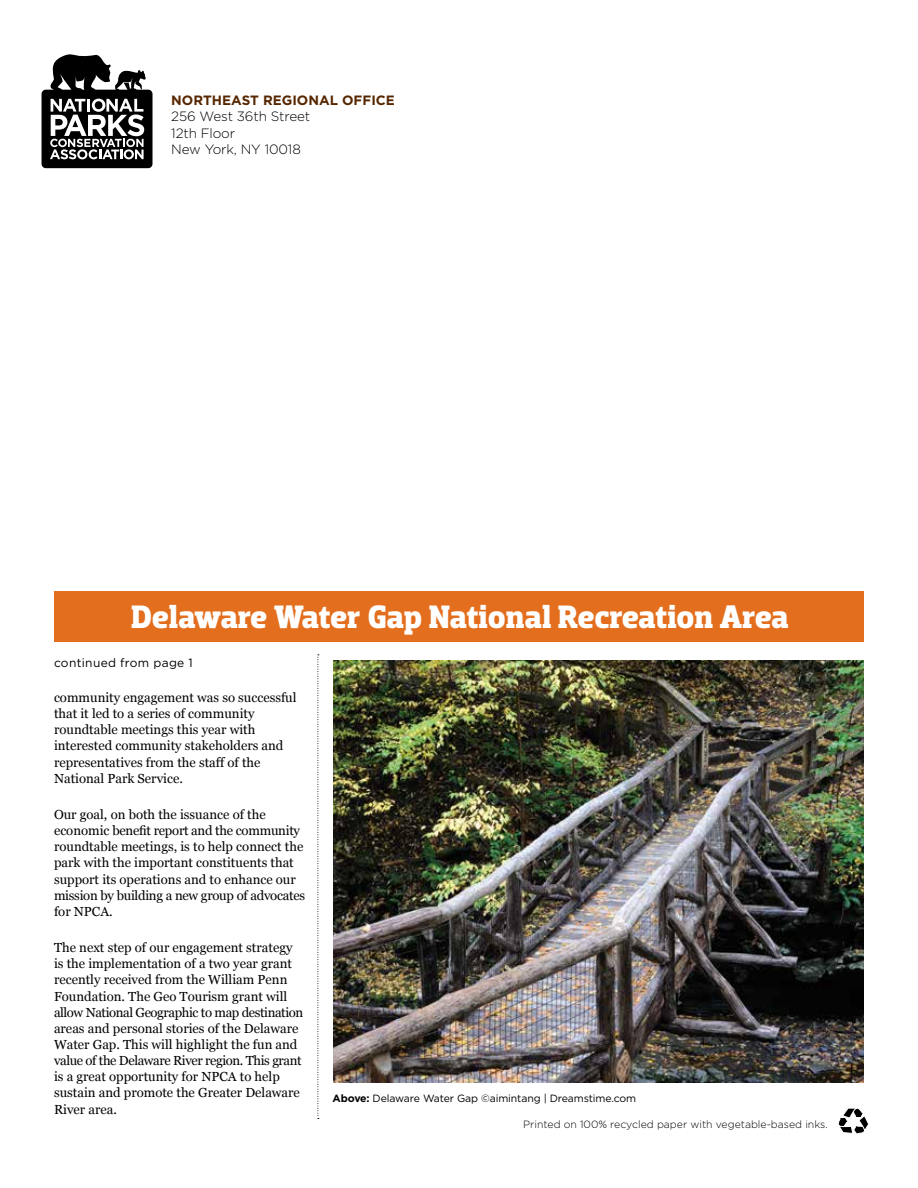
<style>
.page{position:relative;width:918px;height:1188px;background:#fff}
.page>*{position:absolute;margin:0;border:0;box-sizing:border-box;transform-origin:0 0}
.t1{font:700 33px "Dobra Slab";letter-spacing:-.005em;color:#fff}
.t2{font:300 13.5px/16.5px "Gotham";letter-spacing:-.01em;color:#000}
.t3{font:700 13.5px "Gotham";color:#572700}
.t4{font:13.2px/16.2px "Georgia";color:#000}
.t5{font:12px "Gotham";letter-spacing:.025em;color:#000}
.t6{font:300 10.5px "Gotham";color:#000}
.t7{font:10.5px "Gotham";letter-spacing:-.01em;color:#000}
.s1{font-weight:700}
</style>
<div class="page">
<div style="left:54px;top:591px;width:810px;height:51px;background:#e36f1e"></div>
<svg style="left:42px;top:54px;width:111px;height:114px"></svg>
<svg style="left:838px;top:1108px;width:30px;height:26px"></svg>
<img style="left:333px;top:661px;width:531px;height:421px">
<svg style="left:318px;top:654px;width:1px;height:465px"></svg>
<p class="t3" style="left:171px;top:92px;width:225px">NORTHEAST REGIONAL OFFICE</p>
<p class="t2" style="left:171px;top:108px;width:141px">256 West 36th Street<br>12th Floor<br>New York, NY 10018</p>
<h1 class="t1" style="left:131px;top:597px;width:659px">Delaware Water Gap National Recreation Area</h1>
<p class="t5" style="left:54px;top:656px;width:140px">continued from page 1</p>
<p class="t4" style="left:54px;top:689px;width:244px">community engagement was so successful that it led to a series of community roundtable meetings this year with interested community stakeholders and representatives from the staff of the National Park Service.</p>
<p class="t4" style="left:54px;top:806px;width:253px">Our goal, on both the issuance of the economic benefit report and the community roundtable meetings, is to help connect the park with the important constituents that support its operations and to enhance our mission by building a new group of advocates for NPCA.</p>
<p class="t4" style="left:54px;top:939px;width:251px">The next step of our engagement strategy is the implementation of a two year grant recently received from the William Penn Foundation. The Geo Tourism grant will allow National Geographic to map destination areas and personal stories of the Delaware Water Gap. This will highlight the fun and value of the Delaware River region. This grant is a great opportunity for NPCA to help sustain and promote the Greater Delaware River area.</p>
<p class="t7" style="left:333px;top:1092px;width:305px"><span class="s1">Above:</span> Delaware Water Gap ©aimintang | Dreamstime.com</p>
<p class="t6" style="left:523px;top:1118px;width:306px">Printed on 100% recycled paper with vegetable-based inks.</p>
</div>
